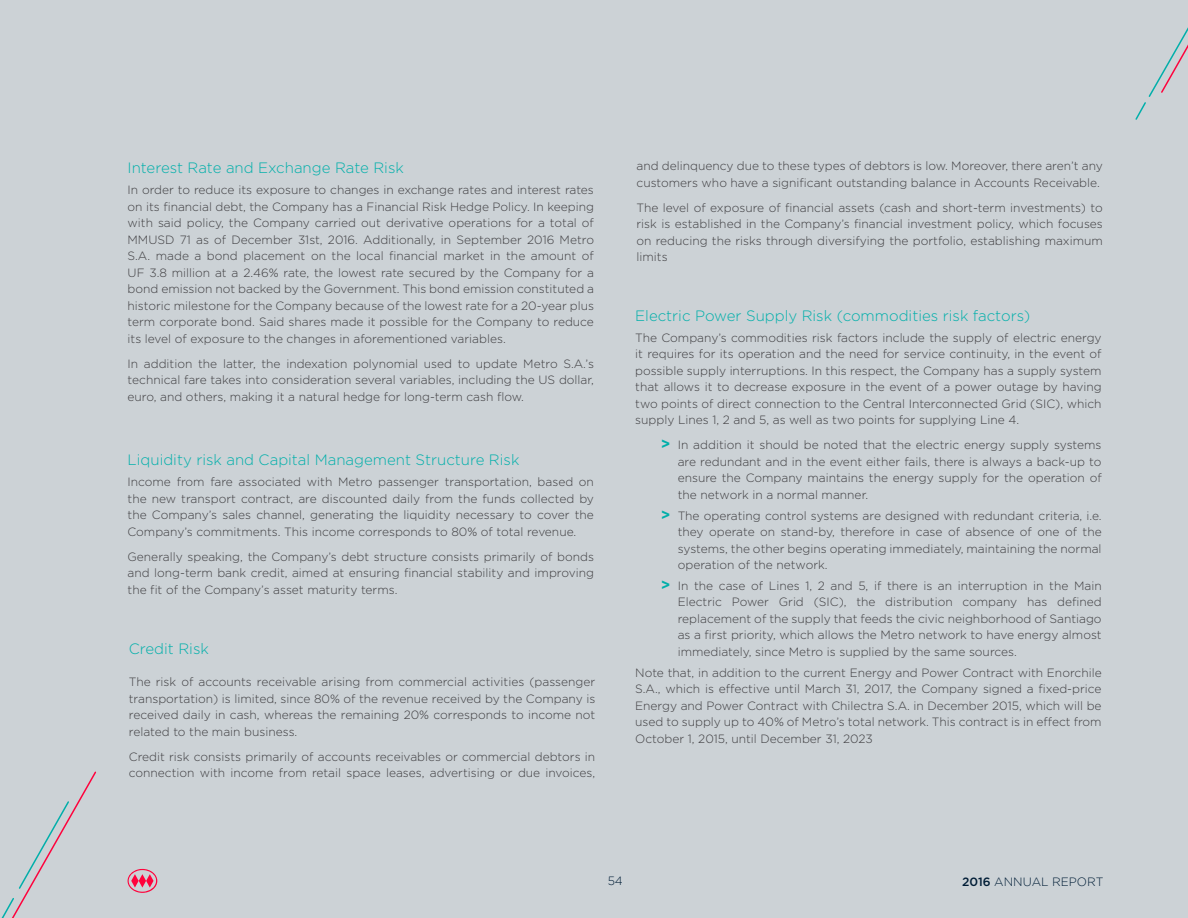
<style>
.page{position:relative;width:1188px;height:918px;background:#ccd2d6}
.page>*{position:absolute;margin:0;border:0;box-sizing:border-box;transform-origin:0 0}
.t1{font:300 15px "Gotham";color:#00afaa}
.t2{font:300 12px/16.5px "Gotham";color:#3e3d40;text-align:justify}
.t3{font:300 12px "Gotham";color:#001d36}
.s1{font-weight:700;font-size:15px;color:#00afaa}
.s2{font-weight:500}
</style>
<div class="page">
<svg style="left:128px;top:869px;width:29px;height:24px"></svg>
<svg style="left:1135px;top:27px;width:53px;height:93px"></svg>
<svg style="left:1px;top:771px;width:95px;height:147px"></svg>
<p class="t1" style="left:128px;top:159px;width:278px">Interest Rate and Exchange Rate Risk</p>
<p class="t2" style="left:637px;top:158px;width:468px">and delinquency due to these types of debtors is low. Moreover, there aren’t any customers who have a significant outstanding balance in Accounts Receivable.</p>
<p class="t2" style="left:637px;top:199px;width:468px">The level of exposure of financial assets (cash and short-term investments) to risk is established in the Company’s financial investment policy, which focuses on reducing the risks through diversifying the portfolio, establishing maximum limits</p>
<p class="t2" style="left:128px;top:181px;width:468px">In order to reduce its exposure to changes in exchange rates and interest rates on its financial debt, the Company has a Financial Risk Hedge Policy. In keeping with said policy, the Company carried out derivative operations for a total of MMUSD 71 as of December 31st, 2016. Additionally, in September 2016 Metro S.A. made a bond placement on the local financial market in the amount of UF 3.8 million at a 2.46% rate, the lowest rate secured by the Company for a bond emission not backed by the Government. This bond emission constituted a historic milestone for the Company because of the lowest rate for a 20-year plus term corporate bond. Said shares made it possible for the Company to reduce its level of exposure to the changes in aforementioned variables.</p>
<p class="t2" style="left:128px;top:355px;width:468px">In addition the latter, the indexation polynomial used to update Metro S.A.’s technical fare takes into consideration several variables, including the US dollar, euro, and others, making it a natural hedge for long-term cash flow.</p>
<p class="t1" style="left:635px;top:307px;width:397px">Electric Power Supply Risk (commodities risk factors)</p>
<p class="t2" style="left:635px;top:329px;width:468px">The Company’s commodities risk factors include the supply of electric energy it requires for its operation and the need for service continuity, in the event of possible supply interruptions. In this respect, the Company has a supply system that allows it to decrease exposure in the event of a power outage by having two points of direct connection to the Central Interconnected Grid (SIC), which supply Lines 1, 2 and 5, as well as two points for supplying Line 4.</p>
<p class="t2" style="left:678px;top:437px;width:425px;text-indent:-17px"><span class="s1">&gt;</span> In addition it should be noted that the electric energy supply systems are redundant and in the event either fails, there is always a back-up to ensure the Company maintains the energy supply for the operation of the network in a normal manner.</p>
<p class="t2" style="left:678px;top:507px;width:425px;text-indent:-17px"><span class="s1">&gt;</span> The operating control systems are designed with redundant criteria, i.e. they operate on stand-by, therefore in case of absence of one of the systems, the other begins operating immediately, maintaining the normal operation of the network.</p>
<p class="t2" style="left:678px;top:577px;width:425px;text-indent:-17px"><span class="s1">&gt;</span> In the case of Lines 1, 2 and 5, if there is an interruption in the Main Electric Power Grid (SIC), the distribution company has defined replacement of the supply that feeds the civic neighborhood of Santiago as a first priority, which allows the Metro network to have energy almost immediately, since Metro is supplied by the same sources.</p>
<p class="t2" style="left:635px;top:664px;width:468px">Note that, in addition to the current Energy and Power Contract with Enorchile S.A., which is effective until March 31, 2017, the Company signed a fixed-price Energy and Power Contract with Chilectra S.A. in December 2015, which will be used to supply up to 40% of Metro’s total network. This contract is in effect from October 1, 2015, until December 31, 2023</p>
<p class="t1" style="left:128px;top:451px;width:393px">Liquidity risk and Capital Management Structure Risk</p>
<p class="t2" style="left:128px;top:474px;width:468px">Income from fare associated with Metro passenger transportation, based on the new transport contract, are discounted daily from the funds collected by the Company’s sales channel, generating the liquidity necessary to cover the Company’s commitments. This income corresponds to 80% of total revenue.</p>
<p class="t2" style="left:128px;top:548px;width:468px">Generally speaking, the Company’s debt structure consists primarily of bonds and long-term bank credit, aimed at ensuring financial stability and improving the fit of the Company’s asset maturity terms.</p>
<p class="t1" style="left:129px;top:640px;width:82px">Credit Risk</p>
<p class="t2" style="left:129px;top:673px;width:468px">The risk of accounts receivable arising from commercial activities (passenger transportation) is limited, since 80% of the revenue received by the Company is received daily in cash, whereas the remaining 20% corresponds to income not related to the main business.</p>
<p class="t2" style="left:129px;top:748px;width:468px">Credit risk consists primarily of accounts receivables or commercial debtors in connection with income from retail space leases, advertising or due invoices,</p>
<p class="t3" style="left:608px;top:874px;width:17px">54</p>
<p class="t3" style="left:962px;top:875px;width:143px"><span class="s2">2016</span> ANNUAL REPORT</p>
</div>
